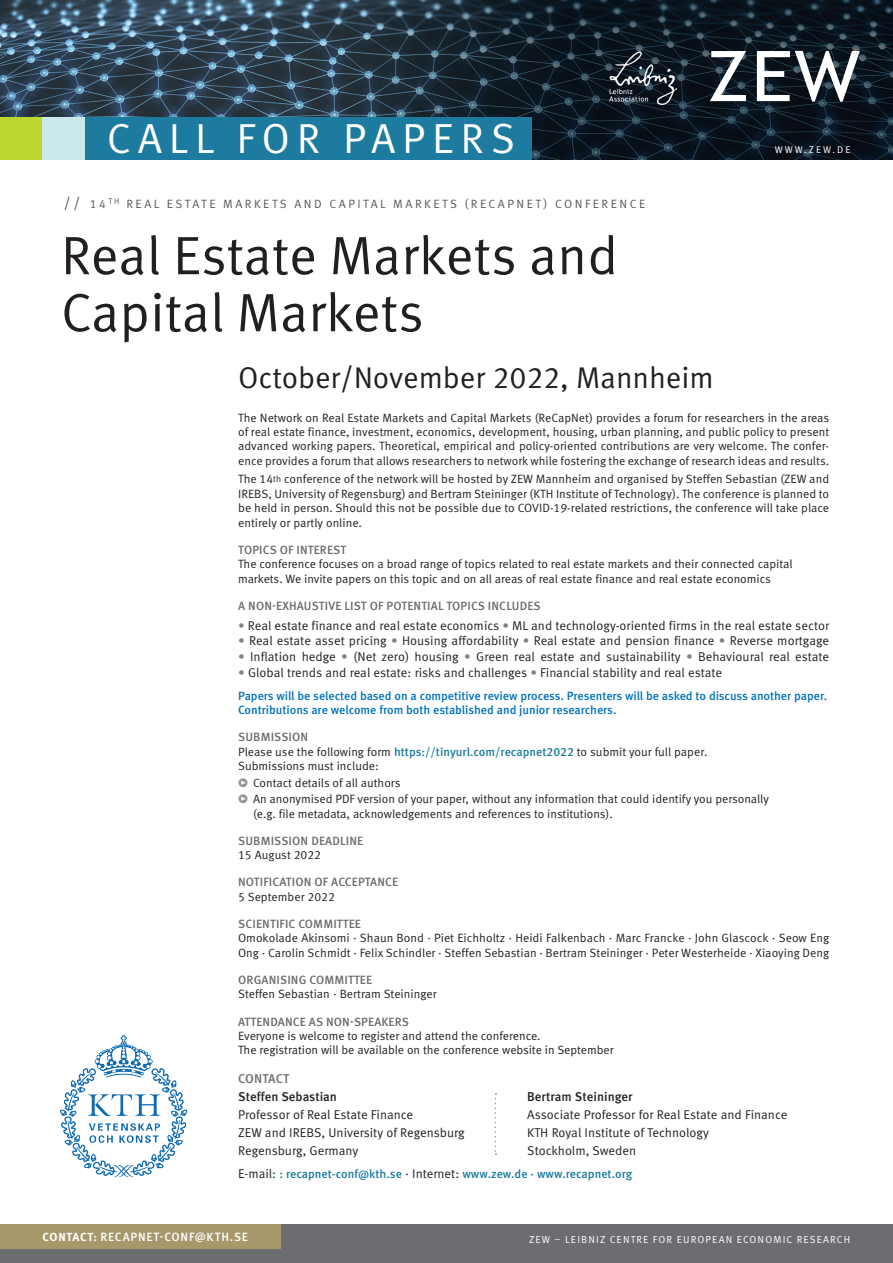
<style>
.page{position:relative;width:893px;height:1263px;background:#fff}
.page>*{position:absolute;margin:0;border:0;box-sizing:border-box;transform-origin:0 0}
.t1{font:54px/57px "Meta Pro";color:#231f20}
.t2{font:42px "Meta Pro";letter-spacing:.16em;color:#fff}
.t3{font:30px "Meta Pro";letter-spacing:-.005em;color:#231f20}
.t4{font:12.75px/17.9px "Meta Pro";color:#231f20}
.t5{font:500 12.75px "Meta Pro";color:#231f20}
.t6{font:500 12.75px "Meta Pro";letter-spacing:.005em;color:#6c6d70}
.t7{font:12px/14.4px "Meta Pro";letter-spacing:-.005em;color:#231f20}
.t8{font:500 12px "Meta Pro";letter-spacing:.01em;color:#6c6d70}
.t9{font:500 12px/14.4px "Meta Pro";letter-spacing:-.005em;color:#0072bc}
.t10{font:500 12px "Meta Pro";color:#1c7b9e}
.t11{font:12px "Meta Pro";letter-spacing:.21em;color:#57585a}
.t12{font:500 12px "Meta Pro";letter-spacing:.06em;color:#fff}
.t13{font:10.2px "Meta Pro";letter-spacing:.11em;color:#fff}
.t14{font:9.75px "Meta Pro";letter-spacing:.21em;color:#fff}
.s1{font-size:15px}
.s2{font-size:9px}
.s3{color:#808285}
.s4{font-weight:500;color:#6c6d70}
.s5{font-weight:500;color:#1c7b9e}
.s6{color:#939598}
.s7{font-weight:400;font-size:12.75px;color:#231f20}
.s8{font-weight:700;font-size:11.7px}
</style>
<div class="page">
<img style="left:0;top:0;width:893px;height:160px">
<div style="left:0;top:117px;width:43px;height:43px;background:#bed630"></div>
<div style="left:43px;top:117px;width:42px;height:43px;background:#cbe9eb"></div>
<div style="left:85px;top:117px;width:446px;height:43px;background:#1c7b9e"></div>
<div style="left:0;top:1225px;width:893px;height:38px;background:#6c6d70"></div>
<div style="left:0;top:1225px;width:281px;height:24px;background:#a6986b"></div>
<img style="left:61px;top:1036px;width:126px;height:141px">
<img style="left:605px;top:46px;width:77px;height:64px">
<svg style="left:710px;top:51px;width:36px;height:50px"></svg>
<svg style="left:757px;top:51px;width:103px;height:51px"></svg>
<svg style="left:495px;top:1093px;width:1px;height:62px"></svg>
<h2 class="t2" style="left:107px;top:111px;width:409px">CALL FOR PAPERS</h2>
<p class="t11" style="left:64px;top:197px;width:583px"><span class="s1">//</span> 14<sup>TH</sup> REAL ESTATE MARKETS AND CAPITAL MARKETS (RECAPNET) CONFERENCE</p>
<h1 class="t1" style="left:61px;top:229px;width:559px">Real Estate Markets and<br>Capital Markets</h1>
<h3 class="t3" style="left:238px;top:359px;width:477px">October/November 2022, Mannheim</h3>
<p class="t14" style="left:775px;top:143px;width:77px">WWW.ZEW.DE</p>
<p class="t7" style="left:238px;top:410px;width:593px;text-align:justify">The Network on Real Estate Markets and Capital Markets (ReCapNet) provides a forum for researchers in the areas of real estate finance, investment, economics, development, housing, urban planning, and public policy to present advanced working papers. Theoretical, empirical and policy-oriented contributions are very welcome. The confer&shy;ence provides a forum that allows researchers to network while fostering the exchange of research ideas and results.</p>
<p class="t7" style="left:238px;top:472px;width:593px;text-align:justify">The 14<span class="s2">th</span> conference of the network will be hosted by ZEW Mannheim and organised by Steffen Sebastian (ZEW and IREBS, University of Regensburg) and Bertram Steininger (KTH Institute of Technology). The conference is planned to be held in person. Should this not be possible due to COVID-19-related restrictions, the conference will take place entirely or partly online.</p>
<p class="t8" style="left:238px;top:542px;width:109px">TOPICS OF INTEREST</p>
<p class="t7" style="left:238px;top:557px;width:556px">The conference focuses on a broad range of topics related to real estate markets and their connected capital markets. We invite papers on this topic and on all areas of real estate finance and real estate economics</p>
<p class="t8" style="left:238px;top:598px;width:304px">A NON-EXHAUSTIVE LIST OF POTENTIAL TOPICS INCLUDES</p>
<p class="t4" style="left:238px;top:617px;width:593px"><span class="s3">•</span> Real estate finance and real estate economics <span class="s3">•</span> ML and technology-oriented firms in the real estate sector</p>
<p class="t4" style="left:238px;top:632px;width:593px"><span class="s3">•</span> Real estate asset pricing <span class="s3">•</span> Housing affordability <span class="s3">•</span> Real estate and pension finance <span class="s3">•</span> Reverse mortgage</p>
<p class="t4" style="left:238px;top:648px;width:593px"><span class="s3">•</span> Inflation hedge <span class="s3">•</span> (Net zero) housing <span class="s3">•</span> Green real estate and sustainability <span class="s3">•</span> Behavioural real estate</p>
<p class="t4" style="left:238px;top:664px;width:486px"><span class="s3">•</span> Global trends and real estate: risks and challenges <span class="s3">•</span> Financial stability and real estate</p>
<p class="t9" style="left:238px;top:689px;width:591px">Papers will be selected based on a competitive review process. Presenters will be asked to discuss another paper.<br>Contributions are welcome from both established and junior researchers.</p>
<p class="t7" style="left:238px;top:730px;width:471px"><span class="s4">SUBMISSION<br></span>Please use the following form <span class="s5">https://tinyurl.com/recapnet2022</span> to submit your full paper.<br>Submissions must include:</p>
<p class="t7" style="left:238px;top:775px;width:532px;line-height:16.5px"><span class="s6">ͮ</span> Contact details of all authors<br><span class="s6">ͮ</span> An anonymised PDF version of your paper, without any information that could identify you personally</p>
<p class="t7" style="left:253px;top:807px;width:361px">(e.g. file metadata, acknowledgements and references to institutions).</p>
<p class="t8" style="left:238px;top:833px;width:127px">SUBMISSION DEADLINE</p>
<p class="t7" style="left:238px;top:848px;width:85px">15 August 2022</p>
<p class="t8" style="left:238px;top:875px;width:161px">NOTIFICATION OF ACCEPTANCE</p>
<p class="t7" style="left:238px;top:890px;width:98px">5 September 2022</p>
<p class="t8" style="left:238px;top:916px;width:124px">SCIENTIFIC COMMITTEE</p>
<p class="t7" style="left:238px;top:931px;width:593px">Omokolade Akinsomi · Shaun Bond · Piet Eichholtz · Heidi Falkenbach · Marc Francke · John Glascock · Seow Eng<br>Ong · Carolin Schmidt · Felix Schindler · Steffen Sebastian · Bertram Steininger · Peter Westerheide · Xiaoying Deng</p>
<p class="t8" style="left:238px;top:972px;width:136px">ORGANISING COMMITTEE</p>
<p class="t7" style="left:238px;top:987px;width:200px">Steffen Sebastian · Bertram Steininger</p>
<p class="t8" style="left:238px;top:1014px;width:172px">ATTENDANCE AS NON-SPEAKERS</p>
<p class="t7" style="left:238px;top:1029px;width:377px">Everyone is welcome to register and attend the conference.<br>The registration will be available on the conference website in September</p>
<p class="t6" style="left:238px;top:1071px;width:53px">CONTACT</p>
<p class="t5" style="left:238px;top:1089px;width:100px">Steffen Sebastian</p>
<p class="t4" style="left:238px;top:1106px;width:228px">Professor of Real Estate Finance<br>ZEW and IREBS, University of Regensburg<br>Regensburg, Germany</p>
<p class="t10" style="left:238px;top:1166px;width:396px"><span class="s7">E-mail:</span> : recapnet-conf@kth.se <span class="s7">· Internet:</span> www.zew.de · www.recapnet.org</p>
<p class="t5" style="left:527px;top:1089px;width:107px">Bertram Steininger</p>
<p class="t4" style="left:527px;top:1106px;width:262px">Associate Professor for Real Estate and Finance<br>KTH Royal Institute of Technology<br>Stockholm, Sweden</p>
<p class="t12" style="left:43px;top:1230px;width:207px"><span class="s8">CONTACT:</span> RECAPNET-CONF@KTH.SE</p>
<p class="t13" style="left:529px;top:1233px;width:323px">ZEW – LEIBNIZ CENTRE FOR EUROPEAN ECONOMIC RESEARCH</p>
</div>
